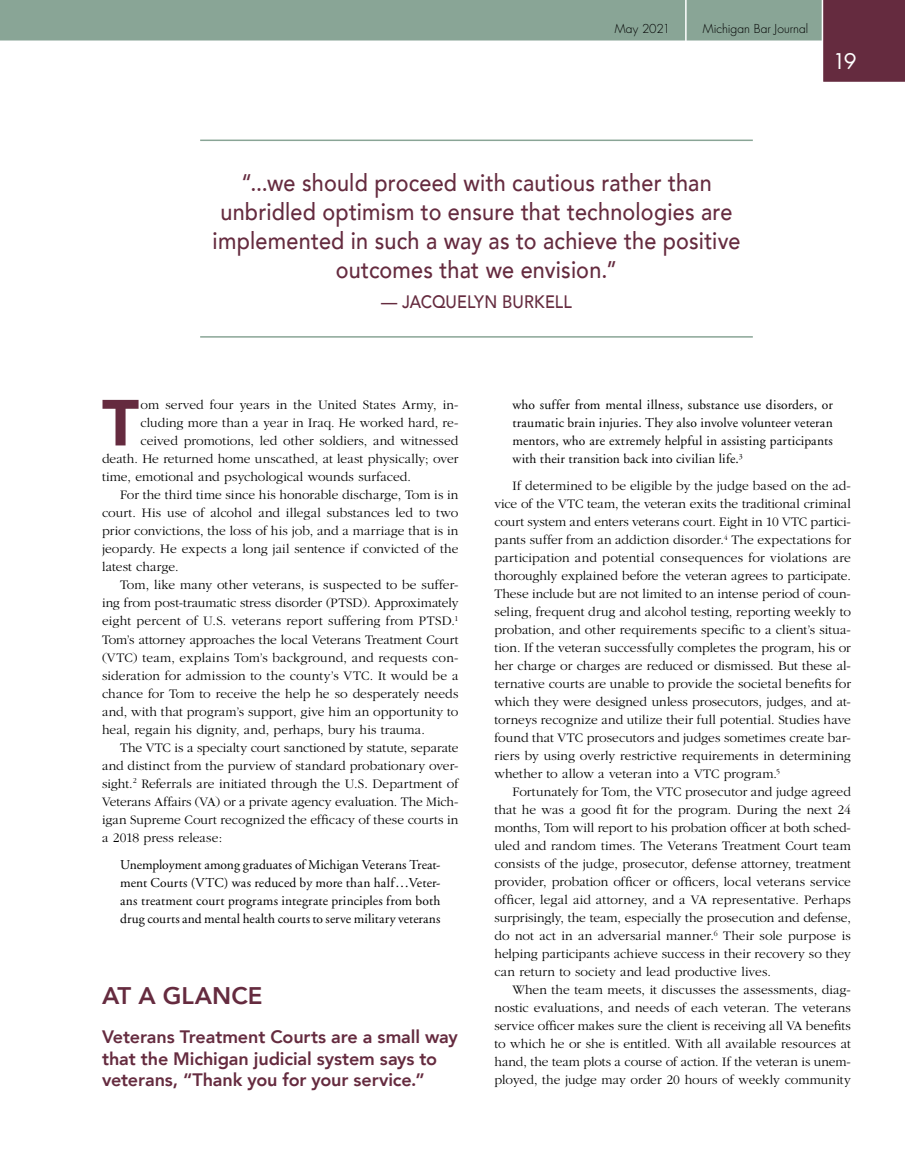
<style>
.page{position:relative;width:905px;height:1175px;background:#fff}
.page>*{position:absolute;margin:0;border:0;box-sizing:border-box;transform-origin:0 0}
.t1{font:900 64.35px "Avenir";color:#652b3f}
.t2{font:500 24px/28.8px "Avenir";letter-spacing:.01em;color:#652b3f;text-align:center;scale:.9 1}
.t3{font:800 24px "Avenir";color:#652b3f}
.t4{font:21px "Futura";color:#fff}
.t5{font:800 18px/21.6px "Avenir";letter-spacing:-.005em;color:#652b3f}
.t6{font:500 18px "Avenir";letter-spacing:.01em;color:#652b3f;scale:.9 1}
.t7{font:300 13.5px/18px "Garamond";letter-spacing:.005em;color:#000;text-align:justify}
.t8{font:13.5px/18px "Adobe Garamond";letter-spacing:.01em;color:#000;text-align:justify}
.t9{font:300 12px "Futura";color:#000}
</style>
<div class="page">
<svg style="left:0;top:0;width:904px;height:82px"></svg>
<hr style="left:685px;top:0;width:1px;height:42px;background:#fff">
<hr style="left:200px;top:140px;width:552px;height:1px;background:#89a596">
<hr style="left:200px;top:336px;width:552px;height:2px;background:#89a596">
<p class="t9" style="left:614px;top:21px;width:57px">May 2021</p>
<p class="t9" style="left:702px;top:21px;width:107px">Michigan Bar Journal</p>
<h3 class="t4" style="left:832px;top:47px;width:25px">19</h3>
<h2 class="t2" style="left:213px;top:167px;width:588px">“...we should proceed with cautious rather than unbridled optimism to ensure that technologies are implemented in such a way as to achieve the positive outcomes that we envision.”</h2>
<h3 class="t6" style="left:381px;top:286px;width:213px">— JACQUELYN BURKELL</h3>
<h1 class="t1" style="left:102px;top:368px;width:38px">T</h1>
<p class="t7" style="left:141px;top:396px;width:319px">om served four years in the United States Army, in-</p>
<p class="t7" style="left:141px;top:414px;width:319px">cluding more than a year in Iraq. He worked hard, re-</p>
<p class="t7" style="left:141px;top:432px;width:319px">ceived promotions, led other soldiers, and witnessed</p>
<p class="t7" style="left:102px;top:450px;width:358px">death. He returned home unscathed, at least physically; over</p>
<p class="t7" style="left:102px;top:468px;width:310px">time, emotional and psychological wounds surfaced.</p>
<p class="t7" style="left:120px;top:486px;width:340px">For the third time since his honorable discharge, Tom is in</p>
<p class="t7" style="left:102px;top:504px;width:358px">court. His use of alcohol and illegal substances led to two</p>
<p class="t7" style="left:102px;top:522px;width:358px">prior convictions, the loss of his job, and a marriage that is in</p>
<p class="t7" style="left:102px;top:540px;width:358px">jeopardy. He expects a long jail sentence if convicted of the</p>
<p class="t7" style="left:102px;top:558px;width:78px">latest charge.</p>
<p class="t7" style="left:120px;top:576px;width:340px">Tom, like many other veterans, is suspected to be suffer-</p>
<p class="t7" style="left:102px;top:594px;width:358px">ing from post-traumatic stress disorder (PTSD). Approximately</p>
<p class="t7" style="left:102px;top:612px;width:358px">eight percent of U.S. veterans report suffering from PTSD.<sup>1</sup></p>
<p class="t7" style="left:102px;top:630px;width:358px">Tom’s attorney approaches the local Veterans Treatment Court</p>
<p class="t7" style="left:102px;top:648px;width:358px">(VTC) team, explains Tom’s background, and requests con-</p>
<p class="t7" style="left:102px;top:666px;width:358px">sideration for admission to the county’s VTC. It would be a</p>
<p class="t7" style="left:102px;top:684px;width:358px">chance for Tom to receive the help he so desperately needs</p>
<p class="t7" style="left:102px;top:702px;width:358px">and, with that program’s support, give him an opportunity to</p>
<p class="t7" style="left:102px;top:720px;width:324px">heal, regain his dignity, and, perhaps, bury his trauma.</p>
<p class="t7" style="left:120px;top:738px;width:340px">The VTC is a specialty court sanctioned by statute, separate</p>
<p class="t7" style="left:102px;top:756px;width:358px">and distinct from the purview of standard probationary over-</p>
<p class="t7" style="left:102px;top:774px;width:358px">sight.<sup>2</sup> Referrals are initiated through the U.S. Department of</p>
<p class="t7" style="left:102px;top:792px;width:358px">Veterans Affairs (VA) or a private agency evaluation. The Mich-</p>
<p class="t7" style="left:102px;top:810px;width:358px">igan Supreme Court recognized the efficacy of these courts in</p>
<p class="t7" style="left:102px;top:828px;width:122px">a 2018 press release:</p>
<p class="t8" style="left:120px;top:855px;width:322px">Unemployment among graduates of Michigan Veterans Treat&shy;ment Courts (VTC) was reduced by more than half...Veter&shy;ans treatment court programs integrate principles from both drug courts and mental health courts to serve military veterans</p>
<h2 class="t3" style="left:102px;top:976px;width:162px">AT A GLANCE</h2>
<h3 class="t5" style="left:102px;top:1026px;width:357px">Veterans Treatment Courts are a small way that the Michigan judicial system says to veterans, “Thank you for your service.”</h3>
<p class="t8" style="left:512px;top:396px;width:322px">who suffer from mental illness, substance use disorders, or traumatic brain injuries. They also involve volunteer veteran mentors, who are extremely helpful in assisting participants with their transition back into civilian life.<sup>3</sup></p>
<p class="t7" style="left:494px;top:477px;width:358px;text-indent:18px">If determined to be eligible by the judge based on the ad&shy;vice of the VTC team, the veteran exits the traditional criminal court system and enters veterans court. Eight in 10 VTC partici&shy;pants suffer from an addiction disorder.<sup>4</sup> The expectations for participation and potential consequences for violations are thoroughly explained before the veteran agrees to participate.<br>These include but are not limited to an intense period of coun&shy;seling, frequent drug and alcohol testing, reporting weekly to probation, and other requirements specific to a client’s situa&shy;tion. If the veteran successfully completes the program, his or her charge or charges are reduced or dismissed. But these al&shy;ternative courts are unable to provide the societal benefits for which they were designed unless prosecutors, judges, and at&shy;torneys recognize and utilize their full potential. Studies have found that VTC prosecutors and judges sometimes create bar&shy;riers by using overly restrictive requirements in determining whether to allow a veteran into a VTC program.<sup>5</sup></p>
<p class="t7" style="left:494px;top:783px;width:358px;text-indent:18px">Fortunately for Tom, the VTC prosecutor and judge agreed that he was a good fit for the program. During the next 24 months, Tom will report to his probation officer at both sched&shy;uled and random times. The Veterans Treatment Court team consists of the judge, prosecutor, defense attorney, treatment provider, probation officer or officers, local veterans service officer, legal aid attorney, and a VA representative. Perhaps surprisingly, the team, especially the prosecution and defense, do not act in an adversarial manner.<sup>6</sup> Their sole purpose is helping participants achieve success in their recovery so they can return to society and lead productive lives.</p>
<p class="t7" style="left:494px;top:981px;width:358px;text-indent:18px">When the team meets, it discusses the assessments, diag&shy;nostic evaluations, and needs of each veteran. The veterans service officer makes sure the client is receiving all VA benefits to which he or she is entitled. With all available resources at hand, the team plots a course of action. If the veteran is unem&shy;ployed, the judge may order 20 hours of weekly community</p>
</div>
